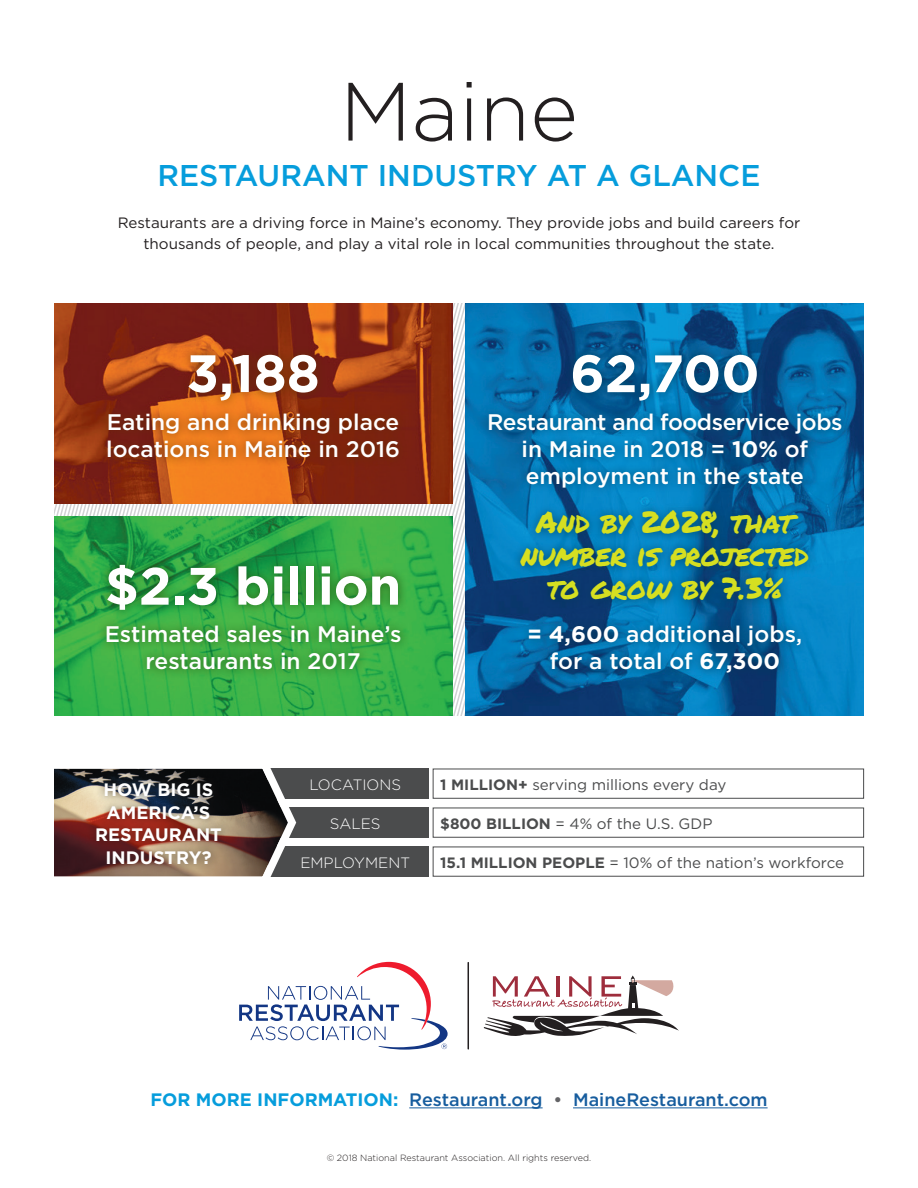
<style>
.page{position:relative;width:918px;height:1188px;background:#fff}
.page>*{position:absolute;margin:0;border:0;box-sizing:border-box;transform-origin:0 0}
.t1{font:300 82.5px "Gotham";color:#231f20}
.t2{font:700 52.5px "Gotham";color:#fff}
.t3{font:30px/33px "Permanent Marker";letter-spacing:-.02em;color:#d6df21;text-align:center}
.t4{font:500 30px "Gotham";color:#069ddc}
.t5{font:500 22.5px/27px "Gotham";color:#fff;text-align:center}
.t6{font:500 22.5px/27px "Gotham";letter-spacing:-.02em;color:#fff;text-align:center}
.t7{font:500 18px "Gotham";color:#175d9e}
.t8{font:700 18px/22.5px "Gotham";color:#fff;text-align:center}
.t9{font:15px/21px "Gotham";color:#231f20;text-align:center}
.t10{font:15px "Gotham";color:#4b4c4d}
.t11{font:300 15px "Gotham";color:#fff}
.t12{font:300 9px "Gotham";color:#231f20}
.s1{font-weight:700}
.s2{font-weight:700;color:#069ddc}
.s3{color:#636366}
</style>
<div class="page">
<svg style="left:104px;top:304px;width:362px;height:412px"></svg>
<img style="left:54px;top:304px;width:398px;height:199px">
<img style="left:466px;top:304px;width:398px;height:412px">
<img style="left:54px;top:517px;width:398px;height:199px">
<div style="left:433px;top:808px;width:431px;height:30px;border:1px solid #4b4c4d"></div>
<div style="left:268px;top:808px;width:161px;height:30px;background:#4b4c4d"></div>
<div style="left:433px;top:847px;width:431px;height:30px;border:1px solid #4b4c4d"></div>
<div style="left:268px;top:847px;width:161px;height:30px;background:#4b4c4d"></div>
<div style="left:433px;top:769px;width:431px;height:30px;border:1px solid #4b4c4d"></div>
<div style="left:268px;top:769px;width:161px;height:30px;background:#4b4c4d"></div>
<svg style="left:54px;top:768px;width:248px;height:109px"></svg>
<div style="left:87px;top:774px;width:143px;height:99px;background:#231f20;opacity:.75"></div>
<svg style="left:239px;top:962px;width:209px;height:88px"></svg>
<hr style="left:468px;top:963px;width:1px;height:86px;background:#231f20">
<hr style="left:409px;top:1107px;width:134px;height:1px;background:#175d9e">
<hr style="left:573px;top:1107px;width:195px;height:1px;background:#175d9e">
<div style="left:97px;top:555px;width:313px;height:124px;background:#1e4c09;opacity:.75"></div>
<div style="left:98px;top:345px;width:310px;height:122px;background:#603000;opacity:.75"></div>
<div style="left:480px;top:345px;width:371px;height:337px;background:#003c59;opacity:.75"></div>
<svg style="left:484px;top:976px;width:195px;height:60px"></svg>
<h1 class="t1" style="left:340px;top:59px;width:240px">Maine</h1>
<h3 class="t4" style="left:157px;top:155px;width:605px">RESTAURANT INDUSTRY AT A GLANCE</h3>
<p class="t9" style="left:118px;top:212px;width:684px">Restaurants are a driving force in Maine’s economy. They provide jobs and build careers for thousands of people, and play a vital role in local communities throughout the state.</p>
<h2 class="t2" style="left:186px;top:339px;width:135px">3,188</h2>
<h3 class="t5" style="left:106px;top:408px;width:295px;text-align:left">Eating and drinking place locations in Maine in 2016</h3>
<h2 class="t2" style="left:105px;top:551px;width:298px">$2.3 billion</h2>
<h3 class="t5" style="left:105px;top:621px;width:298px">Estimated sales in Maine’s restaurants in 2017</h3>
<h2 class="t2" style="left:570px;top:339px;width:191px">62,700</h2>
<h3 class="t6" style="left:487px;top:408px;width:357px">Restaurant and foodservice jobs in Maine in 2018 = <span class="s1">10%</span> of employment in the state</h3>
<h3 class="t3" style="left:521px;top:505px;width:289px">And by 2028, that number is projected to grow by 7.3%</h3>
<h3 class="t5" style="left:528px;top:621px;width:276px"><span class="s1">= 4,600</span> additional jobs, for a total of <span class="s1">67,300</span></h3>
<p class="t8" style="left:104px;top:778px;width:111px">HOW BIG IS</p>
<p class="t11" style="left:309px;top:775px;width:93px">LOCATIONS</p>
<p class="t10" style="left:440px;top:775px;width:288px"><span class="s1">1 MILLION+</span> serving millions every day</p>
<p class="t8" style="left:95px;top:801px;width:128px">AMERICA’S<br>RESTAURANT<br>INDUSTRY?</p>
<p class="t11" style="left:330px;top:814px;width:52px">SALES</p>
<p class="t10" style="left:440px;top:814px;width:274px"><span class="s1">$800 BILLION</span> = 4% of the U.S. GDP</p>
<p class="t11" style="left:300px;top:853px;width:111px">EMPLOYMENT</p>
<p class="t10" style="left:440px;top:853px;width:405px"><span class="s1">15.1 MILLION PEOPLE</span> = 10% of the nation’s workforce</p>
<p class="t7" style="left:150px;top:1088px;width:619px"><span class="s2">FOR MORE INFORMATION:</span> Restaurant.org <span class="s3">•</span> MaineRestaurant.com</p>
<p class="t12" style="left:327px;top:1152px;width:266px">© 2018 National Restaurant Association. All rights reserved.</p>
</div>
